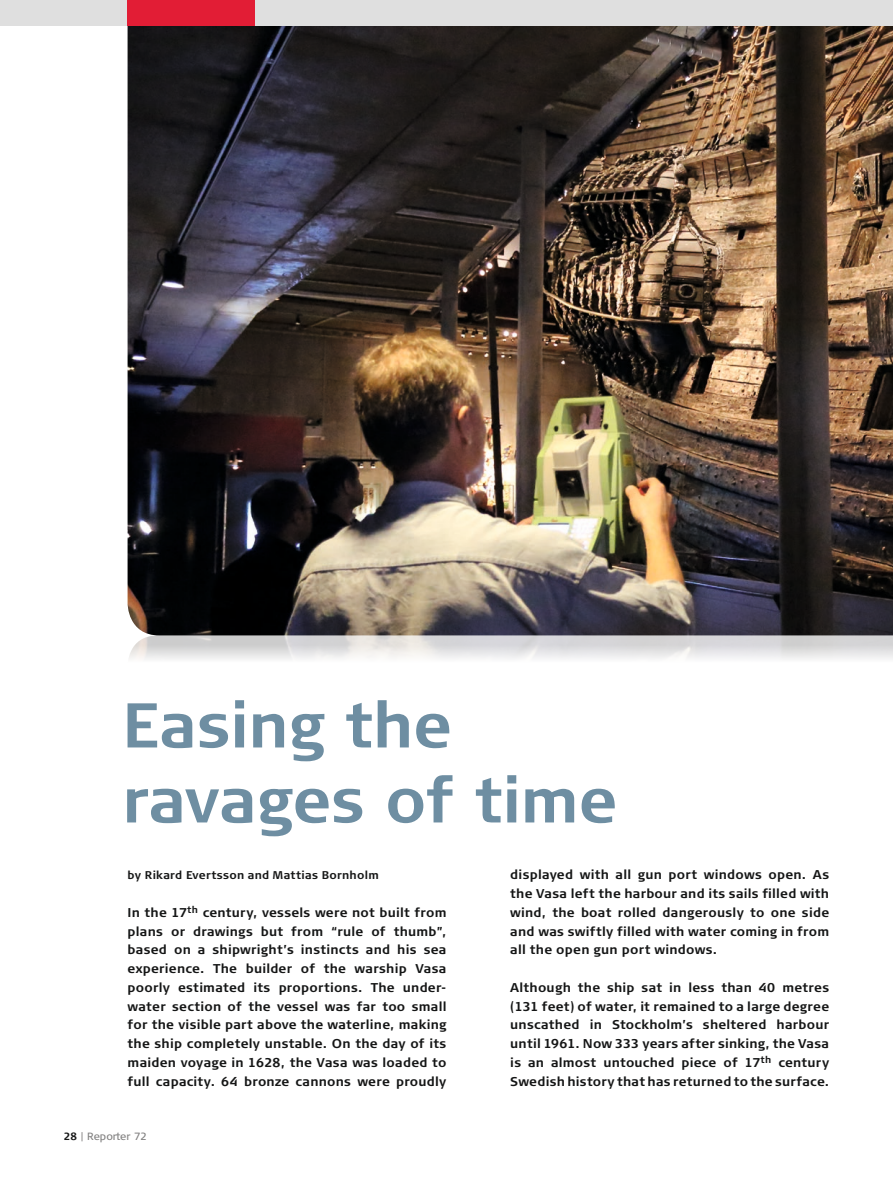
<style>
.page{position:relative;width:893px;height:1191px;background:#fff}
.page>*{position:absolute;margin:0;border:0;box-sizing:border-box;transform-origin:0 0}
.t1{font:700 63px/75px "Signa Column";letter-spacing:-.01em;color:#6e8ea2}
.t2{font:700 12.75px/18.8px "Signa Column";letter-spacing:.015em;color:#151616;text-align:justify}
.t3{font:700 11.25px "Signa Column";letter-spacing:.02em;color:#151616}
.t4{font:10.5px "Signa Column";letter-spacing:-.005em;color:#818080}
.s1{font-weight:700;color:#151616}
</style>
<div class="page">
<img style="left:128px;top:26px;width:765px;height:609px">
<svg style="left:129px;top:635px;width:764px;height:24px"></svg>
<div style="left:0;top:0;width:893px;height:26px;background:#dfdfdf"></div>
<div style="left:128px;top:0;width:127px;height:26px;background:#e21d35"></div>
<h1 class="t1" style="left:122px;top:687px;width:496px">Easing the ravages of time</h1>
<p class="t3" style="left:128px;top:869px;width:253px">by Rikard Evertsson and Mattias Bornholm</p>
<p class="t2" style="left:128px;top:903px;width:320px">In the 17<sup>th</sup> century, vessels were not built from plans or drawings but from “rule of thumb”, based on a shipwright’s instincts and his sea experience. The builder of the warship Vasa poorly estimated its proportions. The under&shy;water section of the vessel was far too small for the visible part above the waterline, making the ship completely unstable. On the day of its maiden voyage in 1628, the Vasa was loaded to full capacity. 64 bronze cannons were proudly</p>
<p class="t2" style="left:510px;top:865px;width:320px">displayed with all gun port windows open. As the Vasa left the harbour and its sails filled with wind, the boat rolled dangerously to one side and was swiftly filled with water coming in from all the open gun port windows.</p>
<p class="t2" style="left:510px;top:978px;width:320px">Although the ship sat in less than 40 metres (131 feet) of water, it remained to a large degree unscathed in Stockholm’s sheltered harbour until 1961. Now 333 years after sinking, the Vasa is an almost untouched piece of 17<sup>th</sup> century Swedish history that has returned to the surface.</p>
<p class="t4" style="left:64px;top:1129px;width:85px"><span class="s1">28</span> | Reporter 72</p>
</div>
